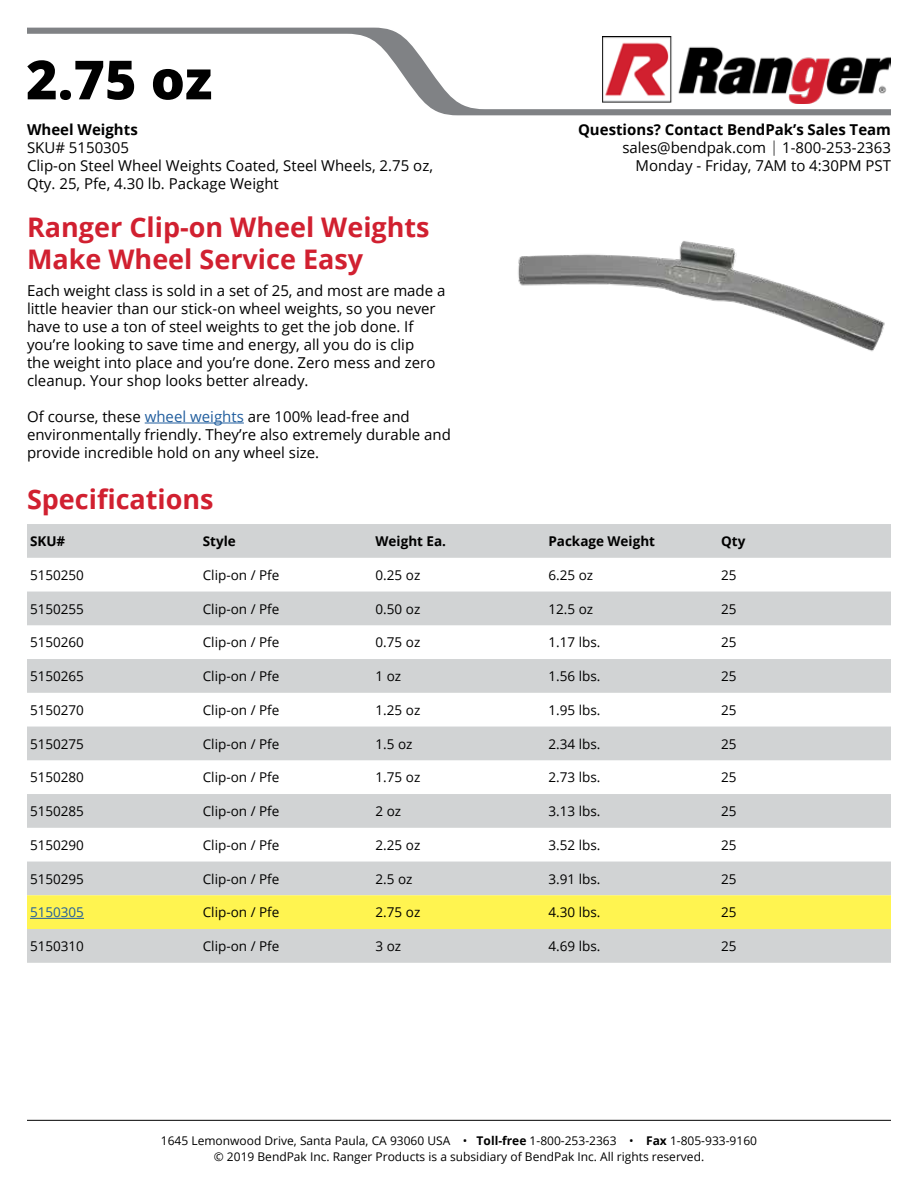
<style>
.page{position:relative;width:918px;height:1188px;background:#fff}
.page>*{position:absolute;margin:0;border:0;box-sizing:border-box;transform-origin:0 0}
.t1{font:800 54px "Open Sans";color:#000}
.t2{font:700 27px/32.4px "Open Sans";color:#d12030}
.t3{font:15px/18px "Open Sans";color:#000}
.t4{font:700 15px "Open Sans";color:#000}
.t5{font:13.5px "Open Sans";color:#000}
.t6{font:700 13.5px "Open Sans";color:#000}
.t7{font:13.5px "Open Sans";color:#215e9e}
.t8{font:12px/15.6px "Open Sans";color:#000;text-align:center}
.s1{font-weight:700}
.s2{font-weight:300}
.s3{color:#215e9e}
</style>
<div class="page">
<svg style="left:27px;top:27px;width:864px;height:89px"></svg>
<hr style="left:145px;top:423px;width:99px;height:1px;background:#215e9e">
<svg style="left:27px;top:524px;width:864px;height:439px;fill:#d1d3d4"></svg>
<svg style="left:27px;top:592px;width:864px;height:303px;fill:#d1d3d4"></svg>
<div style="left:27px;top:895px;width:864px;height:34px;background:#fff450"></div>
<hr style="left:30px;top:918px;width:54px;height:1px;background:#215e9e">
<img style="left:518px;top:241px;width:367px;height:111px">
<img style="left:603px;top:37px;width:288px;height:67px">
<hr style="left:27px;top:1120px;width:864px;height:1px;background:#000">
<h1 class="t1" style="left:26px;top:39px;width:188px">2.75 oz</h1>
<p class="t4" style="left:27px;top:119px;width:112px">Wheel Weights</p>
<p class="t3" style="left:27px;top:139px;width:408px">SKU# 5150305<br>Clip-on Steel Wheel Weights Coated, Steel Wheels, 2.75 oz,<br>Qty. 25, Pfe, 4.30 lb. Package Weight</p>
<h2 class="t2" style="left:27px;top:210px;width:404px">Ranger Clip-on Wheel Weights<br>Make Wheel Service Easy</h2>
<p class="t3" style="left:578px;top:121px;width:315px;text-align:right"><span class="s1">Questions? Contact BendPak’s Sales Team </span>sales@bendpak.com <span class="s2">|</span> 1-800-253-2363<br>Monday - Friday, 7AM to 4:30PM PST</p>
<p class="t3" style="left:27px;top:281px;width:420px">Each weight class is sold in a set of 25, and most are made a little heavier than our stick-on wheel weights, so you never have to use a ton of steel weights to get the job done. If you’re looking to save time and energy, all you do is clip<br>the weight into place and you’re done. Zero mess and zero cleanup. Your shop looks better already.</p>
<p class="t3" style="left:27px;top:407px;width:426px">Of course, these <span class="s3">wheel weights</span> are 100% lead-free and environmentally friendly. They’re also extremely durable and provide incredible hold on any wheel size.</p>
<h2 class="t2" style="left:27px;top:482px;width:188px">Specifications</h2>
<p class="t6" style="left:30px;top:532px;width:37px">SKU#</p>
<p class="t6" style="left:203px;top:532px;width:35px">Style</p>
<p class="t6" style="left:376px;top:532px;width:72px">Weight Ea.</p>
<p class="t6" style="left:548px;top:532px;width:108px">Package Weight</p>
<p class="t6" style="left:721px;top:532px;width:26px">Qty</p>
<p class="t5" style="left:30px;top:566px;width:56px">5150250</p>
<p class="t5" style="left:203px;top:566px;width:78px">Clip-on / Pfe</p>
<p class="t5" style="left:376px;top:566px;width:46px">0.25 oz</p>
<p class="t5" style="left:548px;top:566px;width:46px">6.25 oz</p>
<p class="t5" style="left:721px;top:566px;width:17px">25</p>
<p class="t5" style="left:30px;top:599px;width:56px">5150255</p>
<p class="t5" style="left:203px;top:599px;width:78px">Clip-on / Pfe</p>
<p class="t5" style="left:376px;top:599px;width:46px">0.50 oz</p>
<p class="t5" style="left:548px;top:599px;width:46px">12.5 oz</p>
<p class="t5" style="left:721px;top:599px;width:17px">25</p>
<p class="t5" style="left:30px;top:633px;width:56px">5150260</p>
<p class="t5" style="left:203px;top:633px;width:78px">Clip-on / Pfe</p>
<p class="t5" style="left:376px;top:633px;width:46px">0.75 oz</p>
<p class="t5" style="left:548px;top:633px;width:53px">1.17 lbs.</p>
<p class="t5" style="left:721px;top:633px;width:17px">25</p>
<p class="t5" style="left:30px;top:667px;width:56px">5150265</p>
<p class="t5" style="left:203px;top:667px;width:78px">Clip-on / Pfe</p>
<p class="t5" style="left:376px;top:667px;width:27px">1 oz</p>
<p class="t5" style="left:548px;top:667px;width:53px">1.56 lbs.</p>
<p class="t5" style="left:721px;top:667px;width:17px">25</p>
<p class="t5" style="left:30px;top:701px;width:56px">5150270</p>
<p class="t5" style="left:203px;top:701px;width:78px">Clip-on / Pfe</p>
<p class="t5" style="left:376px;top:701px;width:46px">1.25 oz</p>
<p class="t5" style="left:548px;top:701px;width:53px">1.95 lbs.</p>
<p class="t5" style="left:721px;top:701px;width:17px">25</p>
<p class="t5" style="left:30px;top:734px;width:56px">5150275</p>
<p class="t5" style="left:203px;top:734px;width:78px">Clip-on / Pfe</p>
<p class="t5" style="left:376px;top:734px;width:39px">1.5 oz</p>
<p class="t5" style="left:548px;top:734px;width:53px">2.34 lbs.</p>
<p class="t5" style="left:721px;top:734px;width:17px">25</p>
<p class="t5" style="left:30px;top:768px;width:56px">5150280</p>
<p class="t5" style="left:203px;top:768px;width:78px">Clip-on / Pfe</p>
<p class="t5" style="left:376px;top:768px;width:46px">1.75 oz</p>
<p class="t5" style="left:548px;top:768px;width:53px">2.73 lbs.</p>
<p class="t5" style="left:721px;top:768px;width:17px">25</p>
<p class="t5" style="left:30px;top:802px;width:56px">5150285</p>
<p class="t5" style="left:203px;top:802px;width:78px">Clip-on / Pfe</p>
<p class="t5" style="left:376px;top:802px;width:27px">2 oz</p>
<p class="t5" style="left:548px;top:802px;width:53px">3.13 lbs.</p>
<p class="t5" style="left:721px;top:802px;width:17px">25</p>
<p class="t5" style="left:30px;top:836px;width:56px">5150290</p>
<p class="t5" style="left:203px;top:836px;width:78px">Clip-on / Pfe</p>
<p class="t5" style="left:376px;top:836px;width:46px">2.25 oz</p>
<p class="t5" style="left:548px;top:836px;width:53px">3.52 lbs.</p>
<p class="t5" style="left:721px;top:836px;width:17px">25</p>
<p class="t5" style="left:30px;top:869px;width:56px">5150295</p>
<p class="t5" style="left:203px;top:869px;width:78px">Clip-on / Pfe</p>
<p class="t5" style="left:376px;top:869px;width:39px">2.5 oz</p>
<p class="t5" style="left:548px;top:869px;width:53px">3.91 lbs.</p>
<p class="t5" style="left:721px;top:869px;width:17px">25</p>
<p class="t7" style="left:30px;top:903px;width:56px">5150305</p>
<p class="t5" style="left:203px;top:903px;width:78px">Clip-on / Pfe</p>
<p class="t5" style="left:376px;top:903px;width:46px">2.75 oz</p>
<p class="t5" style="left:548px;top:903px;width:53px">4.30 lbs.</p>
<p class="t5" style="left:721px;top:903px;width:17px">25</p>
<p class="t5" style="left:30px;top:937px;width:56px">5150310</p>
<p class="t5" style="left:203px;top:937px;width:78px">Clip-on / Pfe</p>
<p class="t5" style="left:376px;top:937px;width:27px">3 oz</p>
<p class="t5" style="left:548px;top:937px;width:53px">4.69 lbs.</p>
<p class="t5" style="left:721px;top:937px;width:17px">25</p>
<p class="t8" style="left:161px;top:1133px;width:598px">1645 Lemonwood Drive, Santa Paula, CA 93060 USA • <span class="s1">Toll-free</span> 1-800-253-2363 • <span class="s1">Fax</span> 1-805-933-9160 © 2019 BendPak Inc. Ranger Products is a subsidiary of BendPak Inc. All rights reserved.</p>
</div>
